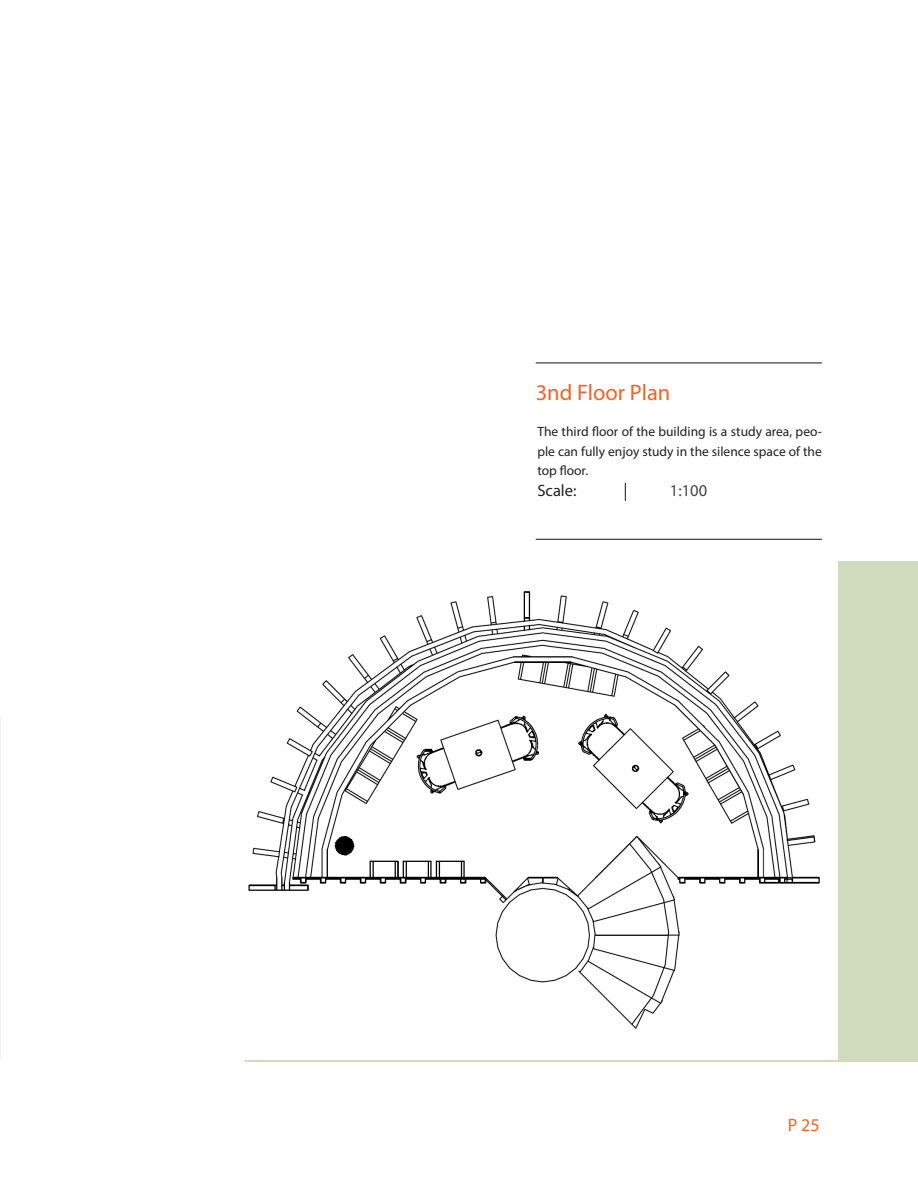
<style>
.page{position:relative;width:918px;height:1188px;background:#fff}
.page>*{position:absolute;margin:0;border:0;box-sizing:border-box;transform-origin:0 0}
.Photo_Title{font:22.5px "Myriad Pro";color:#f1632a}
.t1{font:18px "Myriad Pro";color:#f1632a}
.Photo_Location{font:16.5px "Myriad Pro";color:#231f20}
.Name_Location{font:16.5px "Myriad Pro";color:#434444}
.Photo_Description{font:13.5px/19.5px "Myriad Pro";color:#231f20;text-align:justify}
</style>
<div class="page">
<div style="left:246px;top:562px;width:672px;height:500px;background:#d0dcbd"></div>
<img style="left:246px;top:562px;width:592px;height:497px">
<hr style="left:536px;top:539px;width:286px;height:1px;background:#231f20">
<hr style="left:536px;top:362px;width:286px;height:1px;background:#231f20">
<svg style="left:625px;top:483px;width:1px;height:18px"></svg>
<p class="Photo_Title" style="left:536px;top:378px;width:136px">3nd Floor Plan</p>
<p class="Photo_Description" style="left:537px;top:422px;width:286px">The third floor of the building is a study area, peo&shy;ple can fully enjoy study in the silence space of the top floor.</p>
<p class="Photo_Location" style="left:537px;top:480px;width:41px">Scale:</p>
<p class="Name_Location" style="left:670px;top:480px;width:39px">1:100</p>
<h2 class="t1" style="left:788px;top:1114px;width:33px">P 25</h2>
</div>
